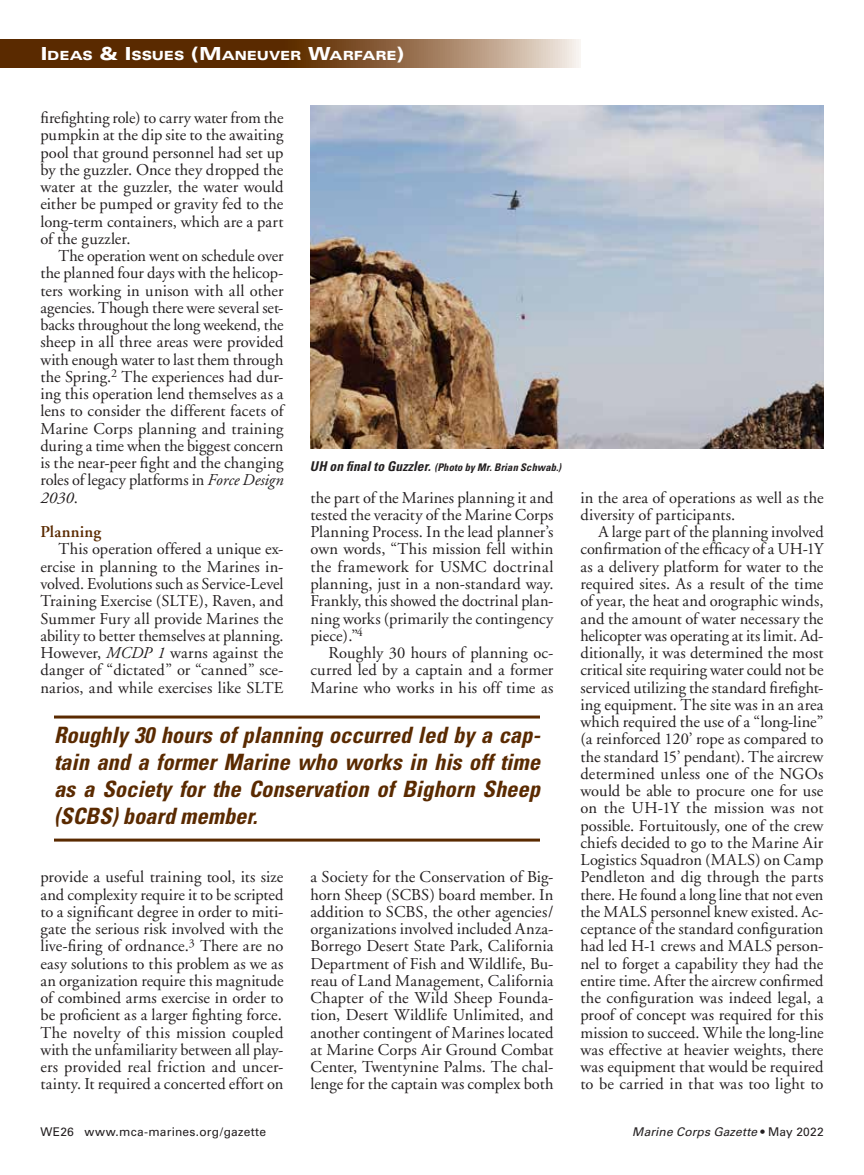
<style>
.page{position:relative;width:864px;height:1175px;background:#fff}
.page>*{position:absolute;margin:0;border:0;box-sizing:border-box;transform-origin:0 0}
.t1{font:italic 700 condensed 22.5px/27px "Univers";color:#5a2a00;text-align:justify}
.t2{font:16.5px/17.2px "Adobe Garamond";letter-spacing:.005em;color:#231f20;text-align:justify}
.t3{font:600 16.5px "Adobe Garamond";letter-spacing:.015em;color:#5a2a00}
.t4{font:900 expanded 12.6px "Univers";letter-spacing:-.005em;color:#fff}
.t5{font:12px "Univers";letter-spacing:.02em;color:#231f20}
.t6{font:italic 12px "Univers";letter-spacing:.015em;color:#231f20}
.t7{font:italic 700 condensed 10.5px "Univers";letter-spacing:.015em;color:#231f20}
.s1{font-size:18px}
.s2{font-style:italic}
.s3{font-size:13.5px}
.s4{font-style:normal}
</style>
<div class="page">
<svg style="left:0;top:40px;width:580px;height:28px;background:#7f5632"></svg>
<img style="left:310px;top:106px;width:514px;height:342px">
<hr style="left:54px;top:715px;width:486px;height:3px;background:#5a2a00">
<hr style="left:54px;top:838px;width:486px;height:3px;background:#5a2a00">
<p class="t4" style="left:41px;top:48px;width:365px"><span class="s1">I</span>DEAS <span class="s1">&amp; I</span>SSUES <span class="s1">(M</span>ANEUVER <span class="s1">W</span>ARFARE<span class="s1">)</span></p>
<p class="t2" style="left:40px;top:110px;width:245px">firefighting role) to carry water from the pumpkin at the dip site to the awaiting pool that ground personnel had set up by the guzzler. Once they dropped the water at the guzzler, the water would either be pumped or gravity fed to the long-term containers, which are a part of the guzzler.</p>
<p class="t2" style="left:40px;top:248px;width:245px;text-indent:18px">The operation went on schedule over the planned four days with the helicop&shy;ters working in unison with all other agencies. Though there were several set&shy;backs throughout the long weekend, the sheep in all three areas were provided with enough water to last them through the Spring.<sup>2</sup> The experiences had dur&shy;ing this operation lend themselves as a lens to consider the different facets of Marine Corps planning and training during a time when the biggest concern is the near-peer fight and the changing roles of legacy platforms in <span class="s2">Force Design 2030</span>.</p>
<p class="t3" style="left:40px;top:523px;width:62px">Planning</p>
<p class="t2" style="left:40px;top:541px;width:245px;text-indent:18px">This operation offered a unique ex&shy;ercise in planning to the Marines in&shy;volved. Evolutions such as Service-Level Training Exercise (SLTE), Raven, and Summer Fury all provide Marines the ability to better themselves at planning.<br>However, <span class="s2">MCDP 1</span> warns against the danger of “dictated” or “canned” sce&shy;narios, and while exercises like SLTE</p>
<p class="t7" style="left:310px;top:460px;width:253px"><span class="s3">UH on final to Guzzler.</span> (Photo by Mr. Brian Schwab.)</p>
<p class="t2" style="left:310px;top:489px;width:245px">the part of the Marines planning it and tested the veracity of the Marine Corps Planning Process. In the lead planner’s own words, “This mission fell within the framework for USMC doctrinal planning, just in a non-standard way.<br>Frankly, this showed the doctrinal plan&shy;ning works (primarily the contingency piece).”<sup>4</sup></p>
<p class="t2" style="left:310px;top:644px;width:245px;text-indent:18px">Roughly 30 hours of planning oc&shy;curred led by a captain and a former Marine who works in his off time as</p>
<h1 class="t1" style="left:54px;top:721px;width:488px">Roughly 30 hours of planning occurred led by a cap&shy;tain and a former Marine who works in his off time as a Society for the Conservation of Bighorn Sheep (SCBS) board member.</h1>
<p class="t2" style="left:40px;top:869px;width:245px">provide a useful training tool, its size and complexity require it to be scripted to a significant degree in order to miti&shy;gate the serious risk involved with the live-firing of ordnance.<sup>3</sup> There are no easy solutions to this problem as we as an organization require this magnitude of combined arms exercise in order to be proficient as a larger fighting force.<br>The novelty of this mission coupled with the unfamiliarity between all play&shy;ers provided real friction and uncer&shy;tainty. It required a concerted effort on</p>
<p class="t2" style="left:310px;top:869px;width:245px">a Society for the Conservation of Big&shy;horn Sheep (SCBS) board member. In addition to SCBS, the other agencies/ organizations involved included Anza-Borrego Desert State Park, California Department of Fish and Wildlife, Bu&shy;reau of Land Management, California Chapter of the Wild Sheep Founda&shy;tion, Desert Wildlife Unlimited, and another contingent of Marines located at Marine Corps Air Ground Combat Center, Twentynine Palms. The chal&shy;lenge for the captain was complex both</p>
<p class="t2" style="left:580px;top:489px;width:245px">in the area of operations as well as the diversity of participants.</p>
<p class="t2" style="left:580px;top:524px;width:245px;text-indent:18px">A large part of the planning involved confirmation of the efficacy of a UH-1Y as a delivery platform for water to the required sites. As a result of the time of year, the heat and orographic winds, and the amount of water necessary the helicopter was operating at its limit. Ad&shy;ditionally, it was determined the most critical site requiring water could not be serviced utilizing the standard firefight&shy;ing equipment. The site was in an area which required the use of a “long-line” (a reinforced 120’ rope as compared to the standard 15’ pendant). The aircrew determined unless one of the NGOs would be able to procure one for use on the UH-1Y the mission was not possible. Fortuitously, one of the crew chiefs decided to go to the Marine Air Logistics Squadron (MALS) on Camp Pendleton and dig through the parts there. He found a long line that not even the MALS personnel knew existed. Ac&shy;ceptance of the standard configuration had led H-1 crews and MALS person&shy;nel to forget a capability they had the entire time. After the aircrew confirmed the configuration was indeed legal, a proof of concept was required for this mission to succeed. While the long-line was effective at heavier weights, there was equipment that would be required to be carried in that was too light to</p>
<p class="t5" style="left:40px;top:1124px;width:227px">WE26 www.mca-marines.org/gazette</p>
<p class="t6" style="left:632px;top:1124px;width:193px">Marine Corps Gazette <span class="s4">• May 2022</span></p>
</div>
